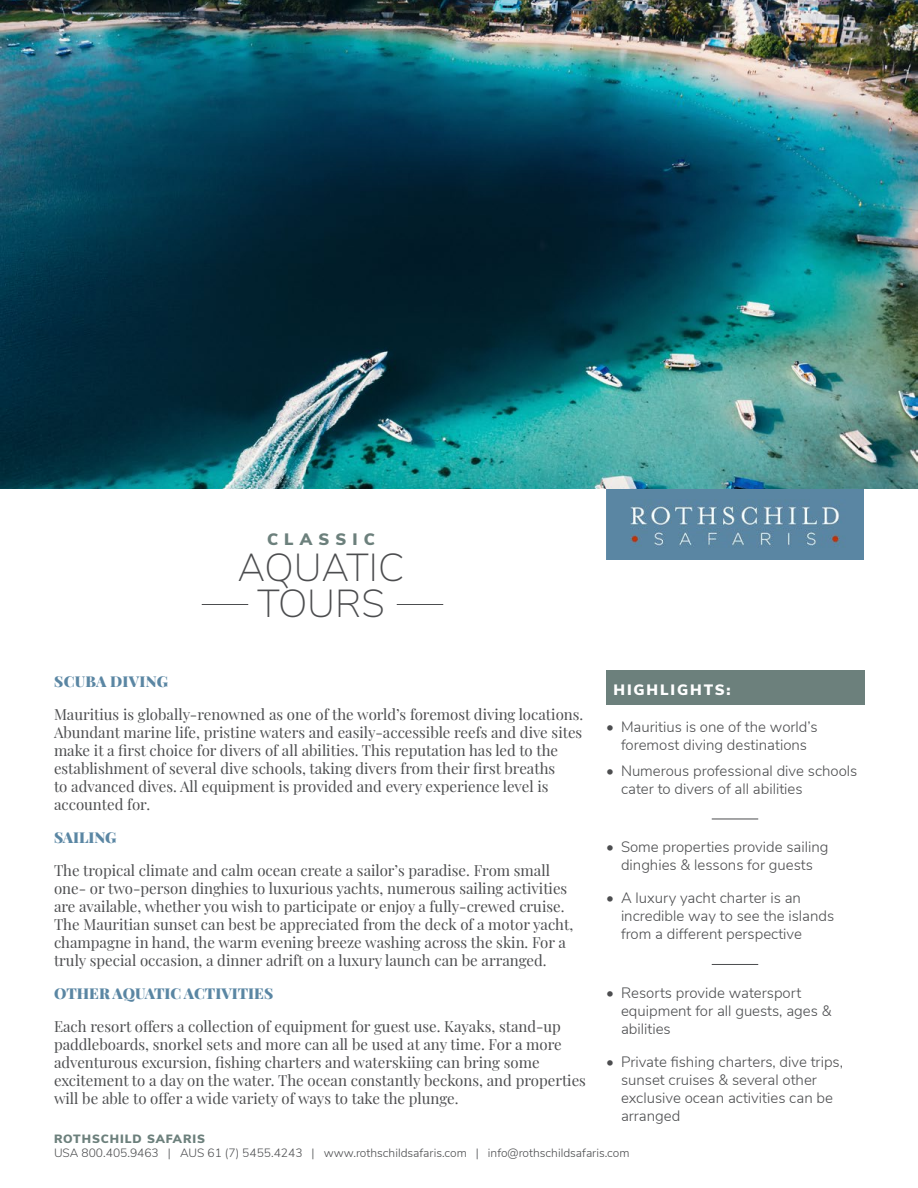
<style>
.page{position:relative;width:918px;height:1188px;background:#fff}
.page>*{position:absolute;margin:0;border:0;box-sizing:border-box;transform-origin:0 0}
.t1{font:200 39px/36px "Nunito Sans";color:#4c4d4f;text-align:center}
.t2{font:900 16.5px "Nunito Sans";letter-spacing:.37em;color:#6c807c}
.t3{font:15px/18px "Playfair Display";color:#4c4d4f}
.t4{font:300 15px/18px "Nunito Sans";color:#4c4d4f}
.t5{font:900 15px "Playfair Display";color:#5a86a3}
.t6{font:900 15px "Nunito Sans";letter-spacing:.125em;color:#fff}
.t7{font:900 15px "Playfair Display";letter-spacing:.02em;color:#5a86a3}
.t8{font:300 12px "Nunito Sans";color:#4c4d4f}
.t9{font:900 12px "Nunito Sans";letter-spacing:.075em;color:#6c807c}
</style>
<div class="page">
<hr style="left:202px;top:604px;width:46px;height:1px;background:#4c4d4f">
<hr style="left:397px;top:604px;width:46px;height:1px;background:#4c4d4f">
<img style="left:606px;top:489px;width:258px;height:71px">
<div style="left:606px;top:670px;width:258px;height:35px;background:#6c807c"></div>
<hr style="left:712px;top:819px;width:46px;height:1px;background:#4c4d4f">
<hr style="left:712px;top:964px;width:46px;height:1px;background:#4c4d4f">
<img style="left:0;top:0;width:918px;height:489px">
<p class="t2" style="left:267px;top:533px;width:109px">CLASSIC</p>
<h1 class="t1" style="left:238px;top:552px;width:168px">AQUATIC<br>TOURS</h1>
<p class="t7" style="left:54px;top:675px;width:116px">SCUBA DIVING</p>
<p class="t3" style="left:54px;top:706px;width:531px">Mauritius is globally-renowned as one of the world’s foremost diving locations.<br>Abundant marine life, pristine waters and easily-accessible reefs and dive sites make it a first choice for divers of all abilities. This reputation has led to the establishment of several dive schools, taking divers from their first breaths<br>to advanced dives. All equipment is provided and every experience level is accounted for.</p>
<p class="t5" style="left:54px;top:831px;width:64px">SAILING</p>
<p class="t3" style="left:54px;top:862px;width:521px">The tropical climate and calm ocean create a sailor’s paradise. From small one- or two-person dinghies to luxurious yachts, numerous sailing activities are available, whether you wish to participate or enjoy a fully-crewed cruise.<br>The Mauritian sunset can best be appreciated from the deck of a motor yacht, champagne in hand, the warm evening breeze washing across the skin. For a truly special occasion, a dinner adrift on a luxury launch can be arranged.</p>
<p class="t5" style="left:54px;top:987px;width:221px">OTHER AQUATIC ACTIVITIES</p>
<p class="t3" style="left:54px;top:1016px;width:534px">Each resort offers a collection of equipment for guest use. Kayaks, stand-up paddleboards, snorkel sets and more can all be used at any time. For a more adventurous excursion, fishing charters and waterskiing can bring some excitement to a day on the water. The ocean constantly beckons, and properties will be able to offer a wide variety of ways to take the plunge.</p>
<p class="t6" style="left:614px;top:685px;width:119px">HIGHLIGHTS:</p>
<p class="t4" style="left:606px;top:719px;width:213px;text-align:center">• Mauritius is one of the world’s foremost diving destinations</p>
<p class="t4" style="left:621px;top:763px;width:238px;text-indent:-15px">• Numerous professional dive schools cater to divers of all abilities</p>
<p class="t4" style="left:606px;top:839px;width:224px;text-align:center">• Some properties provide sailing dinghies &amp; lessons for guests</p>
<p class="t4" style="left:621px;top:890px;width:215px;text-indent:-15px">• A luxury yacht charter is an incredible way to see the islands from a different perspective</p>
<p class="t4" style="left:621px;top:985px;width:212px;text-indent:-15px">• Resorts provide watersport equipment for all guests, ages &amp; abilities</p>
<p class="t4" style="left:621px;top:1054px;width:224px;text-indent:-15px">• Private fishing charters, dive trips, sunset cruises &amp; several other exclusive ocean activities can be arranged</p>
<p class="t9" style="left:54px;top:1134px;width:153px">ROTHSCHILD SAFARIS</p>
<p class="t8" style="left:54px;top:1149px;width:577px">USA 800.405.9463 | AUS 61 (7) 5455.4243 | www.rothschildsafaris.com | info@rothschildsafaris.com</p>
</div>
